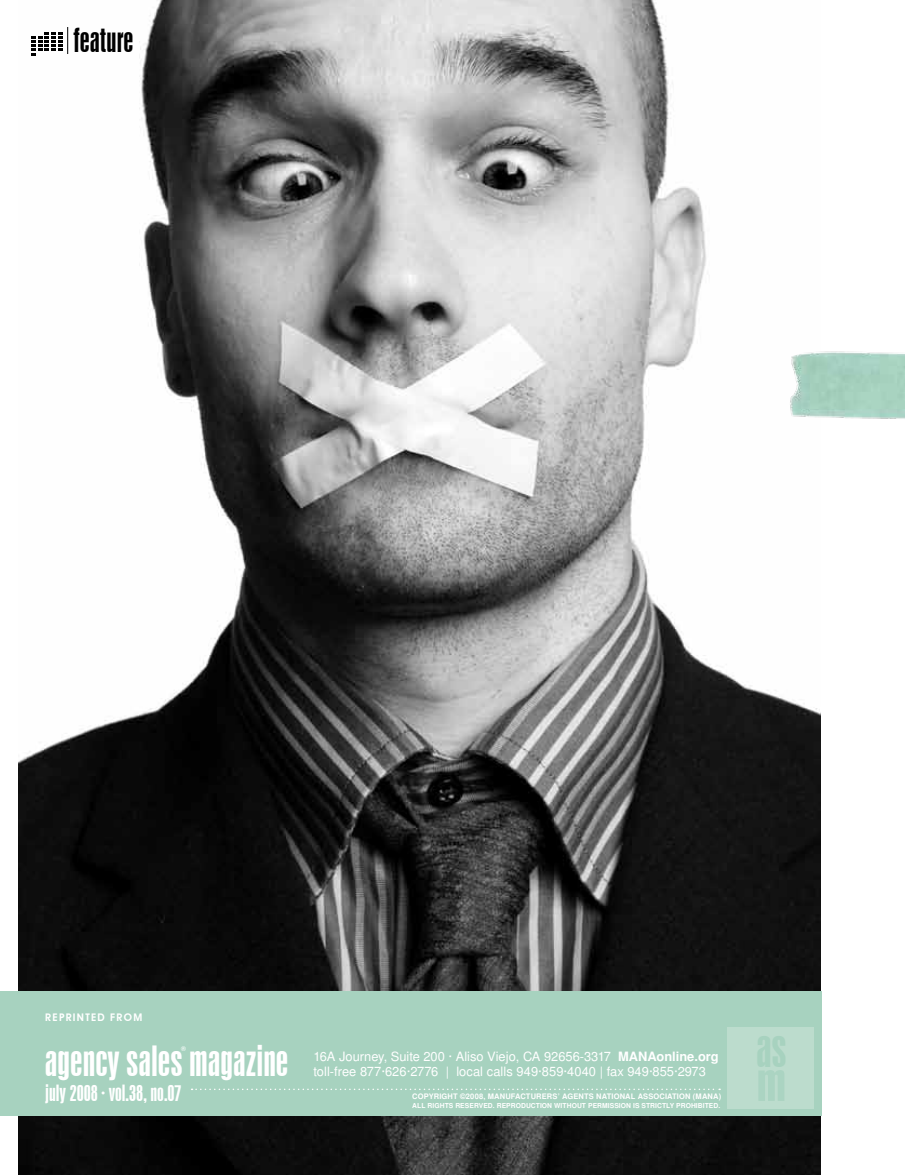
<style>
.page{position:relative;width:905px;height:1175px;background:#fff}
.page>*{position:absolute;margin:0;border:0;box-sizing:border-box;transform-origin:0 0}
.t1{font:48.45px "Swiss 924 BT Regular B";color:#a7d2bf}
.t2{font:39px "Swiss 924 BT Regular B";color:#fff}
.t3{font:31.05px "Swiss 924 BT Regular B";color:#000}
.t4{font:21px "Swiss 924 BT Regular B";color:#fff}
.t5{font:12.75px/15.3px "Turkish Sans SSK";color:#fff}
.t6{font:600 10.5px "Avant Garde IT Cby BT";letter-spacing:.12em;color:#fff}
.t7{font:700 7.5px "Turkish Sans SSK";letter-spacing:.02em;color:#fff}
.t8{font:700 6.75px "Turkish Sans SSK";letter-spacing:.01em;color:#fff}
.t9{font:6.45px "Swiss 924 BT Regular B";color:#fff}
.s1{font-weight:700}
</style>
<div class="page">
<img style="left:19px;top:0;width:802px;height:1174px">
<svg style="left:32px;top:27px;width:36px;height:29px"></svg>
<img style="left:775px;top:340px;width:129px;height:82px">
<div style="left:0;top:991px;width:821px;height:124px;background:#a7d2bf"></div>
<div style="left:727px;top:1027px;width:87px;height:81px;background:#bcdccd"></div>
<svg style="left:191px;top:1088px;width:529px;height:2px"></svg>
<h3 class="t3" style="left:74px;top:22px;width:61px">feature</h3>
<p class="t6" style="left:45px;top:1010px;width:98px">REPRINTED FROM</p>
<h2 class="t2" style="left:45px;top:1038px;width:245px">agency sales magazine</h2>
<p class="t9" style="left:181px;top:1044px;width:7px">®</p>
<h3 class="t4" style="left:45px;top:1080px;width:138px">july 2008 · vol.38, no.07</h3>
<p class="t5" style="left:313px;top:1048px;width:407px">16A Journey, Suite 200 · Aliso Viejo, CA 92656-3317 <span class="s1">MANAONLINE.ORG </span>toll-free 877·626·2776 | local calls 949·859·4040 | fax 949·855·2973</p>
<p class="t7" style="left:412px;top:1091px;width:310px">COPYRIGHT ©2008, MAN UFACTURERS’ AGENTS NATIONAL ASSOCIATION (MANA)</p>
<p class="t8" style="left:412px;top:1101px;width:309px">ALL RIGHTS RESERVED. REPRODUCTION WITHOUT PERMISSION IS STRICTLY PROHIBITED.</p>
<h1 class="t1" style="left:756px;top:1019px;width:32px">as</h1>
</div>
